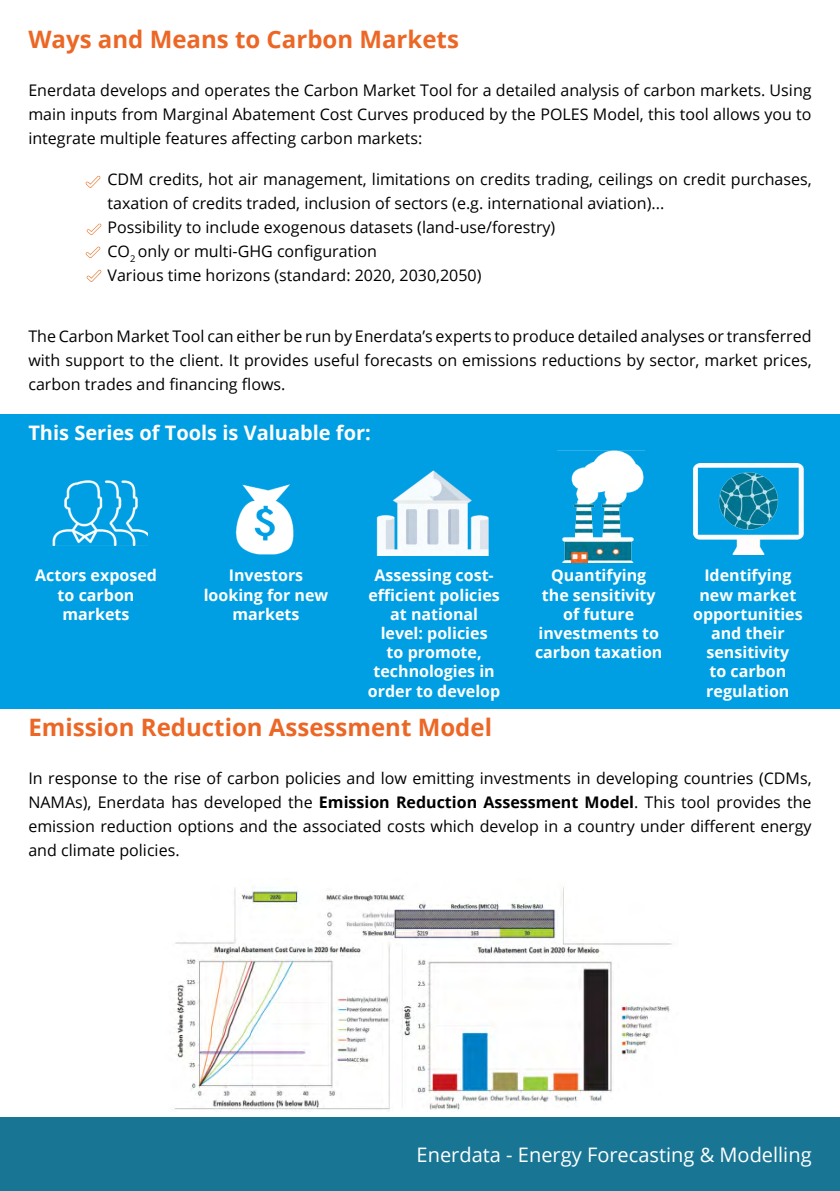
<style>
.page{position:relative;width:840px;height:1191px;background:#fff}
.page>*{position:absolute;margin:0;border:0;box-sizing:border-box;transform-origin:0 0}
.t1{font:700 24px "Open Sans";color:#ec6725}
.t2{font:20px "Open Sans";color:#fff}
.t3{font:700 20px "Open Sans";color:#fff}
.t4{font:16px/24px "Open Sans";color:#000;text-align:justify}
.t5{font:700 16px/19.2px "Open Sans";color:#fff;text-align:center}
.s1{font-weight:700}
</style>
<div class="page">
<div style="left:0;top:1117px;width:839px;height:74px;background:#187694"></div>
<div style="left:0;top:415px;width:839px;height:294px;background:#009fe3"></div>
<img style="left:693px;top:463px;width:111px;height:91px">
<img style="left:376px;top:470px;width:113px;height:85px">
<img style="left:174px;top:887px;width:498px;height:223px">
<img style="left:557px;top:450px;width:86px;height:112px">
<img style="left:235px;top:485px;width:59px;height:70px">
<img style="left:49px;top:480px;width:98px;height:66px">
<img style="left:85px;top:175px;width:15px;height:13px">
<img style="left:87px;top:223px;width:14px;height:12px">
<img style="left:85px;top:246px;width:15px;height:12px">
<img style="left:87px;top:269px;width:14px;height:13px">
<h1 class="t1" style="left:28px;top:22px;width:432px">Ways and Means to Carbon Markets</h1>
<p class="t4" style="left:28px;top:78px;width:784px">Enerdata develops and operates the Carbon Market Tool for a detailed analysis of carbon markets. Using main inputs from Marginal Abatement Cost Curves produced by the POLES Model, this tool allows you to integrate multiple features affecting carbon markets:</p>
<p class="t4" style="left:107px;top:167px;width:705px;text-align:left">CDM credits, hot air management, limitations on credits trading, ceilings on credit purchases, taxation of credits traded, inclusion of sectors (e.g. international aviation)...<br>Possibility to include exogenous datasets (land-use/forestry)<br>CO<sub>2</sub> only or multi-GHG configuration<br>Various time horizons (standard: 2020, 2030,2050)</p>
<p class="t4" style="left:28px;top:324px;width:784px">The Carbon Market Tool can either be run by Enerdata’s experts to produce detailed analyses or transferred with support to the client. It provides useful forecasts on emissions reductions by sector, market prices, carbon trades and financing flows.</p>
<p class="t3" style="left:28px;top:419px;width:344px">This Series of Tools is Valuable for:</p>
<p class="t5" style="left:35px;top:565px;width:123px">Actors exposed to carbon markets</p>
<p class="t5" style="left:368px;top:565px;width:134px">Assessing cost&shy;efficient policies at national level: policies<br>to promote, technologies in order to develop</p>
<p class="t5" style="left:534px;top:565px;width:129px">Quantifying<br>the sensitivity of future investments to carbon taxation</p>
<p class="t5" style="left:692px;top:565px;width:111px">Identifying new market opportunities and their sensitivity<br>to carbon regulation</p>
<p class="t5" style="left:204px;top:565px;width:126px">Investors looking for new markets</p>
<h1 class="t1" style="left:28px;top:710px;width:465px">Emission Reduction Assessment Model</h1>
<p class="t4" style="left:28px;top:765px;width:784px">In response to the rise of carbon policies and low emitting investments in developing countries (CDMs, NAMAs), Enerdata has developed the <span class="s1">Emission Reduction Assessment Model</span>. This tool provides the emission reduction options and the associated costs which develop in a country under different energy and climate policies.</p>
<p class="t2" style="left:416px;top:1140px;width:396px">Enerdata - Energy Forecasting &amp; Modelling</p>
</div>
